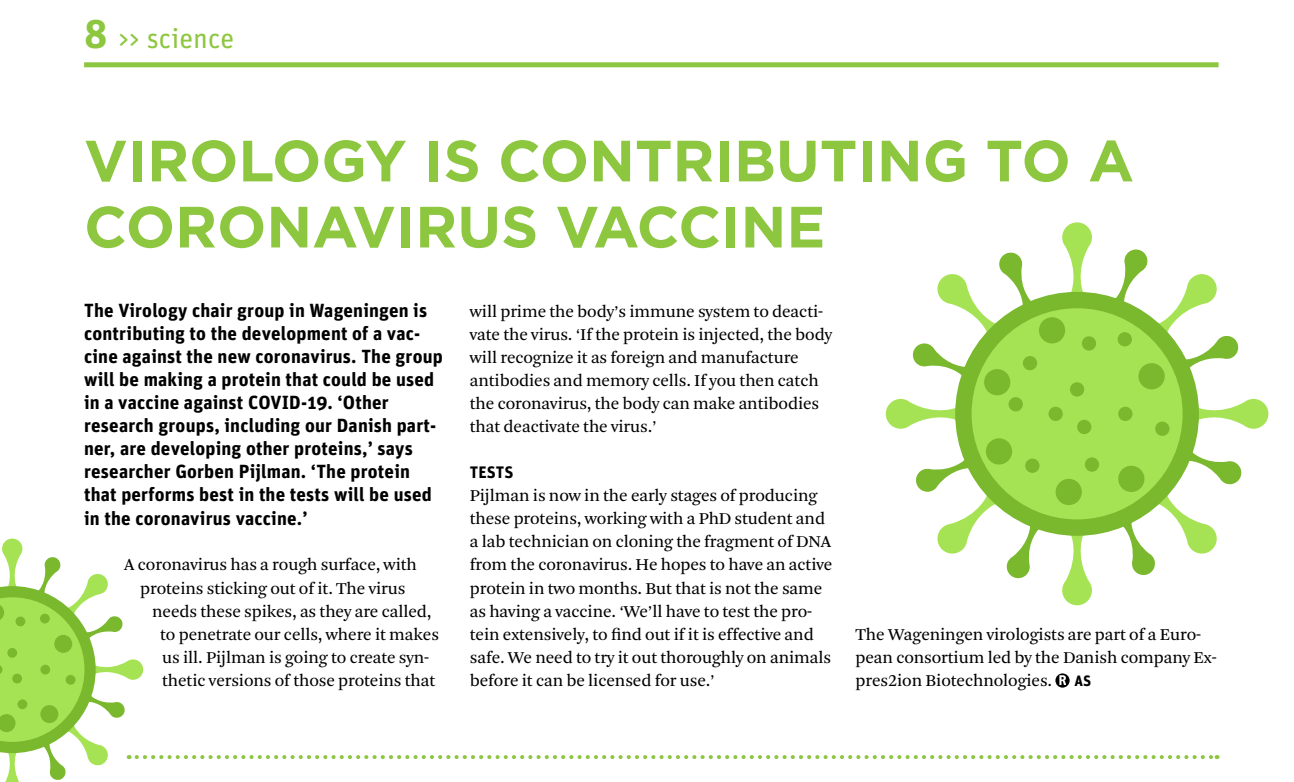
<style>
.page{position:relative;width:1294px;height:782px;background:#fff}
.page>*{position:absolute;margin:0;border:0;box-sizing:border-box;transform-origin:0 0}
.t1{font:700 58px/66px "Gotham";color:#8dc63f}
.t2{font:28px "Unit OT";color:#8dc63f}
.t3{font:700 19px/23px "Unit OT";letter-spacing:.01em;color:#000}
.t4{font:17.4px/23px "Arnhem Blond";letter-spacing:-.005em;color:#000}
.t5{font:700 16.6px "Unit OT";letter-spacing:.005em;color:#000}
.t6{font:700 15px "Unit OT";color:#000}
.s1{font-weight:700;font-size:40px}
</style>
<div class="page">
<div style="left:84px;top:62px;width:1134px;height:5px;background:#8dc63f"></div>
<svg style="left:1062px;top:222px;width:29px;height:69px"></svg>
<svg style="left:912px;top:343px;width:52px;height:32px"></svg>
<svg style="left:1116px;top:249px;width:32px;height:52px"></svg>
<svg style="left:937px;top:252px;width:93px;height:79px"></svg>
<svg style="left:885px;top:398px;width:71px;height:30px"></svg>
<svg style="left:0;top:451px;width:1242px;height:330px"></svg>
<svg style="left:1197px;top:398px;width:71px;height:30px"></svg>
<svg style="left:1158px;top:274px;width:81px;height:94px"></svg>
<div style="left:955px;top:291px;width:243px;height:244px;background:#7ab82e;border-radius:50%"></div>
<div style="left:971px;top:308px;width:211px;height:211px;background:#a6e354;border-radius:50%"></div>
<div style="left:1038px;top:317px;width:27px;height:26px;background:#7ab82e;border-radius:50%"></div>
<div style="left:984px;top:369px;width:26px;height:26px;background:#7ab82e;border-radius:50%"></div>
<div style="left:985px;top:438px;width:27px;height:26px;background:#7ab82e;border-radius:50%"></div>
<div style="left:1055px;top:478px;width:26px;height:26px;background:#7ab82e;border-radius:50%"></div>
<div style="left:1118px;top:465px;width:26px;height:26px;background:#7ab82e;border-radius:50%"></div>
<div style="left:1138px;top:363px;width:26px;height:26px;background:#7ab82e;border-radius:50%"></div>
<div style="left:1117px;top:332px;width:14px;height:14px;background:#7ab82e;border-radius:50%"></div>
<div style="left:1081px;top:336px;width:15px;height:14px;background:#7ab82e;border-radius:50%"></div>
<div style="left:1022px;top:356px;width:15px;height:14px;background:#7ab82e;border-radius:50%"></div>
<div style="left:1008px;top:397px;width:14px;height:14px;background:#7ab82e;border-radius:50%"></div>
<div style="left:1025px;top:458px;width:14px;height:14px;background:#7ab82e;border-radius:50%"></div>
<div style="left:1084px;top:457px;width:15px;height:14px;background:#7ab82e;border-radius:50%"></div>
<div style="left:1155px;top:421px;width:14px;height:14px;background:#7ab82e;border-radius:50%"></div>
<div style="left:1118px;top:406px;width:14px;height:14px;background:#7ab82e;border-radius:50%"></div>
<div style="left:1048px;top:406px;width:14px;height:14px;background:#7ab82e;border-radius:50%"></div>
<div style="left:1069px;top:382px;width:15px;height:14px;background:#7ab82e;border-radius:50%"></div>
<div style="left:1077px;top:419px;width:14px;height:15px;background:#7ab82e;border-radius:50%"></div>
<h2 class="t2" style="left:84px;top:22px;width:151px"><span class="s1">8</span> &gt;&gt; science</h2>
<h1 class="t1" style="left:84px;top:127px;width:1051px">VIROLOGY IS CONTRIBUTING TO A<br>CORONAVIRUS VACCINE</h1>
<p class="t3" style="left:84px;top:299px;width:360px">The Virology chair group in Wageningen is contributing to the development of a vac&shy;cine against the new coronavirus. The group will be making a protein that could be used in a vaccine against COVID-19. ‘Other research groups, including our Danish part&shy;ner, are developing other proteins,’ says researcher Gorben Pijlman. ‘The protein that performs best in the tests will be used in the coronavirus vaccine.’</p>
<p class="t4" style="left:124px;top:553px;width:294px">A coronavirus has a rough surface, with</p>
<p class="t4" style="left:140px;top:576px;width:267px">proteins sticking out of it. The virus</p>
<p class="t4" style="left:152px;top:599px;width:281px">needs these spikes, as they are called,</p>
<p class="t4" style="left:160px;top:622px;width:280px">to penetrate our cells, where it makes</p>
<p class="t4" style="left:162px;top:645px;width:268px">us ill. Pijlman is going to create syn-</p>
<p class="t4" style="left:162px;top:668px;width:275px">thetic versions of those proteins that</p>
<p class="t4" style="left:470px;top:300px;width:364px">will prime the body’s immune system to deacti&shy;vate the virus. ‘If the protein is injected, the body will recognize it as foreign and manufacture antibodies and memory cells. If you then catch the coronavirus, the body can make antibodies that deactivate the virus.’</p>
<p class="t5" style="left:470px;top:462px;width:45px">TESTS</p>
<p class="t4" style="left:470px;top:484px;width:364px">Pijlman is now in the early stages of producing these proteins, working with a PhD student and a lab technician on cloning the fragment of DNA from the coronavirus. He hopes to have an active protein in two months. But that is not the same as having a vaccine. ‘We’ll have to test the pro&shy;tein extensively, to find out if it is effective and safe. We need to try it out thoroughly on animals before it can be licensed for use.’</p>
<p class="t4" style="left:855px;top:622px;width:363px">The Wageningen virologists are part of a Euro&shy;pean consortium led by the Danish company Ex&shy;pres2ion Biotechnologies.</p>
<p class="t6" style="left:1074px;top:670px;width:18px">AS</p>
</div>
